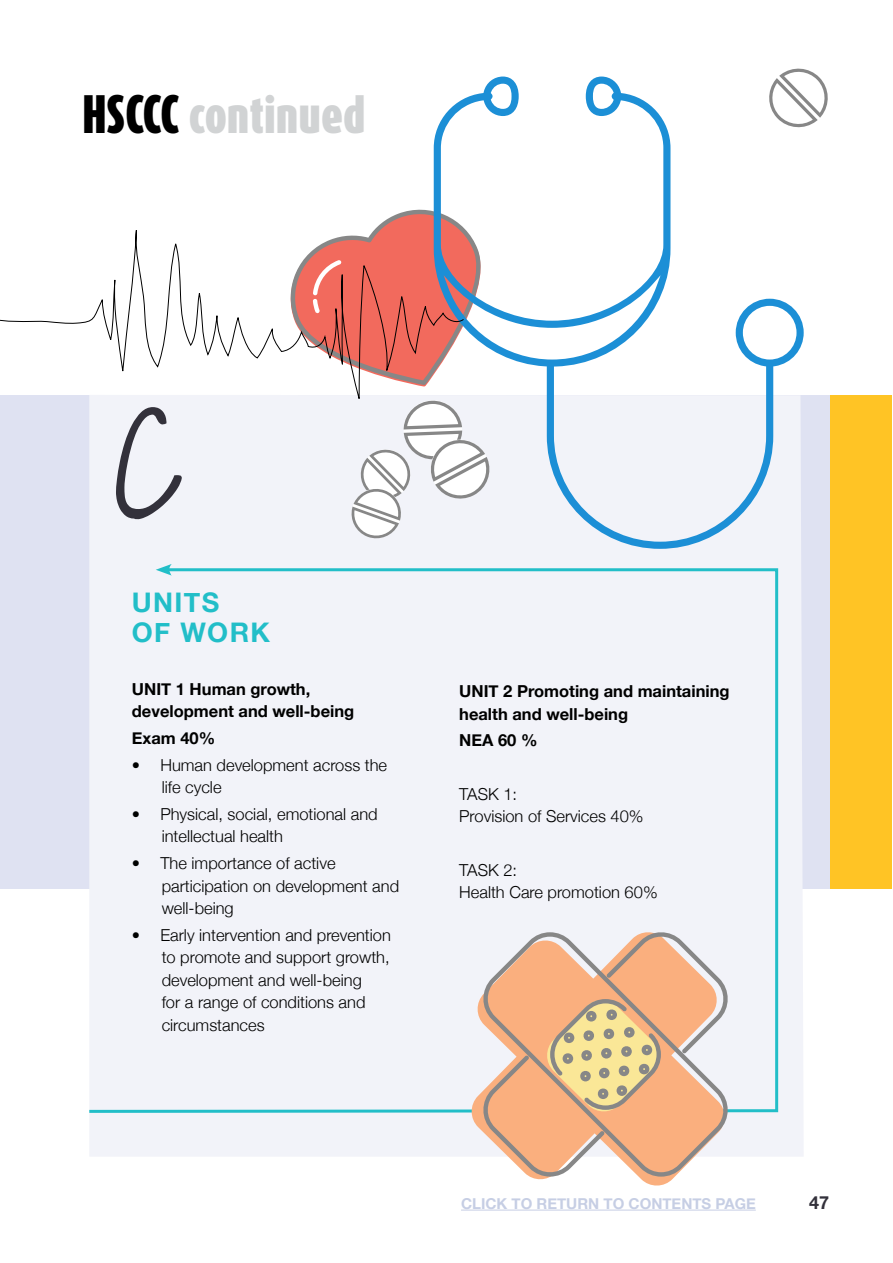
<style>
.page{position:relative;width:893px;height:1263px;background:#fff}
.page>*{position:absolute;margin:0;border:0;box-sizing:border-box;transform-origin:0 0}
.Pull_Quote_2{font:300 135px "Shadows Into";color:#33313b}
.t1{font:900 45px "Dax Compact Pro";color:#d1d3d4}
.Caption_Header_-_Small{font:700 27px/30px "Helvetica Neue";letter-spacing:.05em;color:#22bec8}
.t2{font:700 18px "Helvetica Neue";color:#33313b}
.Revision_BOX{font:300 16.5px/22.5px "Helvetica Neue";color:#000}
.Revision_BOX-2{font:700 16.5px/22.5px "Helvetica Neue";color:#000}
.t3{font:700 15px "Helvetica Neue";color:#c6cee4}
.s1{color:#000}
</style>
<div class="page">
<hr style="left:461px;top:1210px;width:295px;height:1px;background:#c6cee4">
<div style="left:828px;top:395px;width:64px;height:493px;background:#ffc425"></div>
<div style="left:0;top:395px;width:829px;height:493px;background:#dfe2f2"></div>
<div style="left:89px;top:422px;width:715px;height:734px;background:#f2f3f9"></div>
<div style="left:86px;top:567px;width:694px;height:547px;background:#f2f3f9"></div>
<svg style="left:156px;top:564px;width:16px;height:12px"></svg>
<svg style="left:375px;top:202px;width:59px;height:27px"></svg>
<svg style="left:779px;top:68px;width:49px;height:59px"></svg>
<svg style="left:348px;top:422px;width:86px;height:119px;background:#e5e6e9"></svg>
<svg style="left:434px;top:77px;width:370px;height:472px"></svg>
<svg style="left:0;top:229px;width:465px;height:193px"></svg>
<svg style="left:469px;top:930px;width:207px;height:251px;fill:#f2f3f9"></svg>
<svg style="left:481px;top:929px;width:249px;height:247px"></svg>
<p class="t1" style="left:83px;top:84px;width:284px"><span class="s1">HSCCC</span> continued</p>
<p class="Pull_Quote_2" style="left:112px;top:368px;width:73px">C</p>
<p class="Caption_Header_-_Small" style="left:132px;top:588px;width:140px">UNITS<br>OF WORK</p>
<p class="Revision_BOX-2" style="left:132px;top:678px;width:224px">UNIT 1 Human growth, development and well-being</p>
<p class="Revision_BOX-2" style="left:132px;top:727px;width:85px">Exam 40%</p>
<p class="Revision_BOX" style="left:162px;top:752px;width:227px;text-indent:-30px">• Human development across the life cycle</p>
<p class="Revision_BOX" style="left:162px;top:801px;width:218px;text-indent:-30px">• Physical, social, emotional and intellectual health</p>
<p class="Revision_BOX" style="left:162px;top:851px;width:239px;text-indent:-30px">• The importance of active participation on development and well-being</p>
<p class="Revision_BOX" style="left:162px;top:922px;width:231px;text-indent:-30px">• Early intervention and prevention to promote and support growth, development and well-being<br>for a range of conditions and circumstances</p>
<p class="Revision_BOX-2" style="left:459px;top:680px;width:272px">UNIT 2 Promoting and maintaining health and well-being</p>
<p class="Revision_BOX-2" style="left:459px;top:730px;width:80px">NEA 60 %</p>
<p class="Revision_BOX" style="left:459px;top:782px;width:186px">TASK 1:<br>Provision of Services 40%</p>
<p class="Revision_BOX" style="left:459px;top:858px;width:200px">TASK 2:<br>Health Care promotion 60%</p>
<p class="t3" style="left:461px;top:1191px;width:296px">CLICK TO RETURN TO CONTENTS PAGE</p>
<p class="t2" style="left:809px;top:1188px;width:22px">47</p>
</div>
